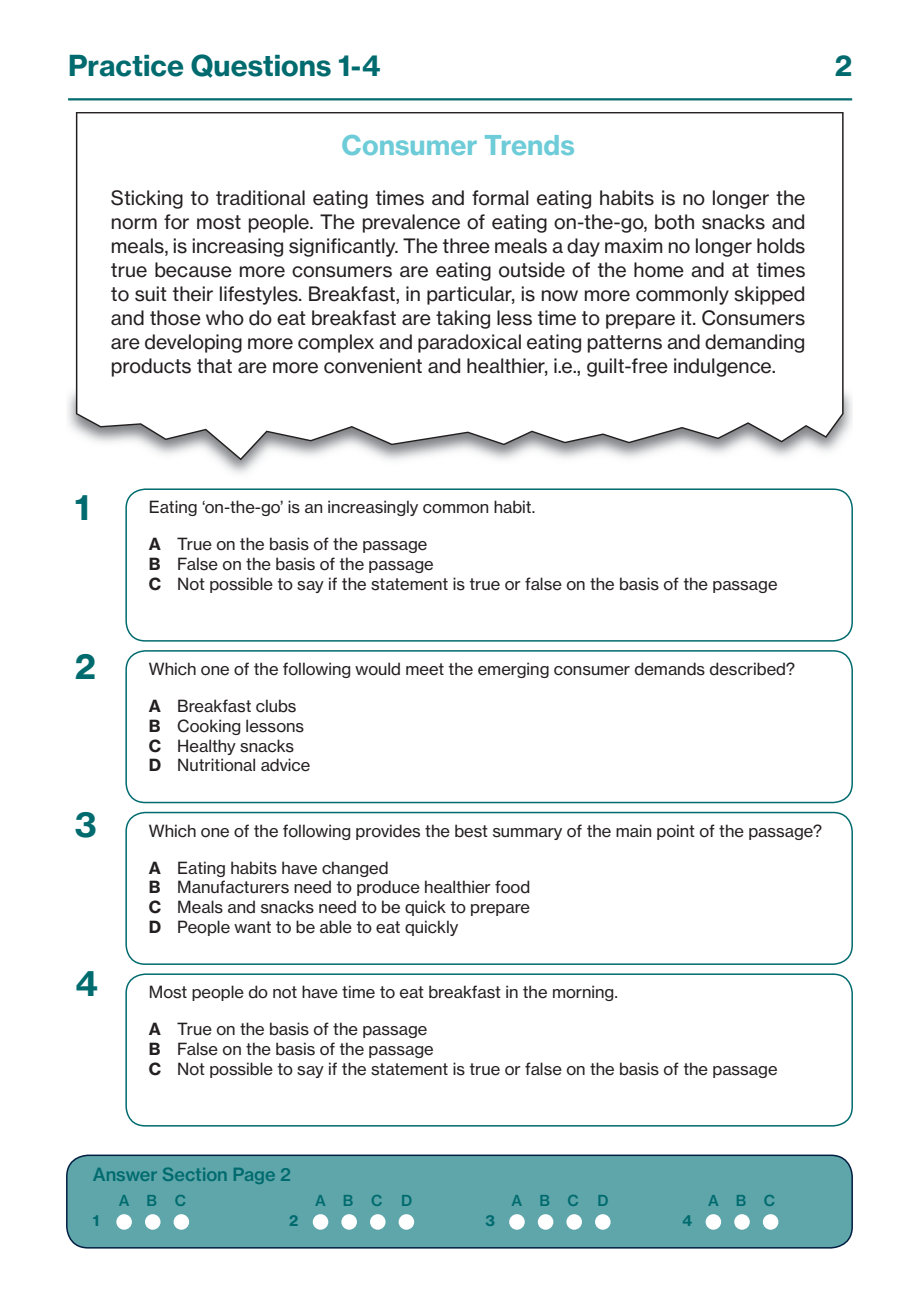
<style>
.page{position:relative;width:919px;height:1289px;background:#fff}
.page>*{position:absolute;margin:0;border:0;box-sizing:border-box;transform-origin:0 0}
.t1{font:34.5px "N Haas Grotesk TX Std 75 Bd";color:#006b6e}
.t2{font:28.5px "N Haas Grotesk TX Std 75 Bd";color:#006b6e}
.t3{font:27px "N Haas Grotesk TX Std 75 Bd";color:#6eccd8}
.t4{font:19.5px/24px "N Haas Grotesk TX Std 55 Rg";color:#231f20;text-align:justify}
.t5{font:18px "N Haas Grotesk TX Std 65 Md";color:#006b6e}
.t6{font:16.5px "N Haas Grotesk TX Std 55 Rg";color:#231f20}
.t7{font:15px "N Haas Grotesk TX Std 65 Md";letter-spacing:1.15em;color:#006b6e}
.t8{font:15px "N Haas Grotesk TX Std 75 Bd";color:#006b6e}
.s1{font-family:"N Haas Grotesk TX Std 75 Bd"}
</style>
<div class="page">
<hr style="left:68px;top:98px;width:784px;height:2px;background:#006b6e">
<div style="left:67px;top:1155px;width:785px;height:92px;background:#5fa6ab;border-radius:21px"></div>
<div style="left:66px;top:1154px;width:786px;height:94px;border:2px solid #001e41;border-radius:21px"></div>
<img style="left:68px;top:347px;width:784px;height:142px">
<svg style="left:76px;top:112px;width:767px;height:348px"></svg>
<div style="left:125px;top:488px;width:727px;height:153px;border:2px solid #006b6e;border-radius:19px"></div>
<div style="left:125px;top:650px;width:727px;height:153px;border:2px solid #006b6e;border-radius:19px"></div>
<div style="left:125px;top:811px;width:727px;height:153px;border:2px solid #006b6e;border-radius:19px"></div>
<div style="left:125px;top:973px;width:727px;height:153px;border:2px solid #006b6e;border-radius:19px"></div>
<div style="left:145px;top:1214px;width:15px;height:15px;background:#fff;border-radius:50%"></div>
<div style="left:116px;top:1214px;width:16px;height:15px;background:#fff;border-radius:50%"></div>
<div style="left:173px;top:1214px;width:16px;height:15px;background:#fff;border-radius:50%"></div>
<div style="left:341px;top:1214px;width:16px;height:15px;background:#fff;border-radius:50%"></div>
<div style="left:313px;top:1214px;width:15px;height:15px;background:#fff;border-radius:50%"></div>
<div style="left:370px;top:1214px;width:15px;height:15px;background:#fff;border-radius:50%"></div>
<div style="left:398px;top:1214px;width:16px;height:15px;background:#fff;border-radius:50%"></div>
<div style="left:537px;top:1214px;width:16px;height:15px;background:#fff;border-radius:50%"></div>
<div style="left:509px;top:1214px;width:15px;height:15px;background:#fff;border-radius:50%"></div>
<div style="left:566px;top:1214px;width:16px;height:15px;background:#fff;border-radius:50%"></div>
<div style="left:595px;top:1214px;width:15px;height:15px;background:#fff;border-radius:50%"></div>
<div style="left:734px;top:1214px;width:15px;height:15px;background:#fff;border-radius:50%"></div>
<div style="left:705px;top:1214px;width:16px;height:15px;background:#fff;border-radius:50%"></div>
<div style="left:762px;top:1214px;width:16px;height:15px;background:#fff;border-radius:50%"></div>
<p class="t2" style="left:68px;top:48px;width:313px">Practice Questions 1-4</p>
<p class="t2" style="left:834px;top:48px;width:19px">2</p>
<p class="t3" style="left:341px;top:128px;width:235px">Consumer Trends</p>
<p class="t4" style="left:111px;top:186px;width:696px">Sticking to traditional eating times and formal eating habits is no longer the norm for most people. The prevalence of eating on-the-go, both snacks and meals, is increasing significantly. The three meals a day maxim no longer holds true because more consumers are eating outside of the home and at times to suit their lifestyles. Breakfast, in particular, is now more commonly skipped and those who do eat breakfast are taking less time to prepare it. Consumers are developing more complex and paradoxical eating patterns and demanding products that are more convenient and healthier, i.e., guilt-free indulgence.</p>
<p class="t1" style="left:75px;top:486px;width:17px">1</p>
<p class="t1" style="left:75px;top:644px;width:23px">2</p>
<p class="t1" style="left:75px;top:802px;width:23px">3</p>
<p class="t1" style="left:75px;top:961px;width:24px">4</p>
<p class="t6" style="left:149px;top:497px;width:388px">Eating ‘on-the-go’ is an increasingly common habit.</p>
<p class="t6" style="left:149px;top:534px;width:280px"><span class="s1">A</span> True on the basis of the passage</p>
<p class="t6" style="left:149px;top:554px;width:286px"><span class="s1">B</span> False on the basis of the passage</p>
<p class="t6" style="left:149px;top:573px;width:630px"><span class="s1">C</span> Not possible to say if the statement is true or false on the basis of the passage</p>
<p class="t6" style="left:149px;top:659px;width:648px">Which one of the following would meet the emerging consumer demands described?</p>
<p class="t6" style="left:149px;top:695px;width:149px"><span class="s1">A</span> Breakfast clubs</p>
<p class="t6" style="left:149px;top:715px;width:157px"><span class="s1">B</span> Cooking lessons</p>
<p class="t6" style="left:149px;top:735px;width:147px"><span class="s1">C</span> Healthy snacks</p>
<p class="t6" style="left:149px;top:755px;width:163px"><span class="s1">D</span> Nutritional advice</p>
<p class="t6" style="left:149px;top:820px;width:674px">Which one of the following provides the best summary of the main point of the passage?</p>
<p class="t6" style="left:149px;top:857px;width:241px"><span class="s1">A</span> Eating habits have changed</p>
<p class="t6" style="left:149px;top:877px;width:383px"><span class="s1">B</span> Manufacturers need to produce healthier food</p>
<p class="t6" style="left:149px;top:897px;width:383px"><span class="s1">C</span> Meals and snacks need to be quick to prepare</p>
<p class="t6" style="left:149px;top:916px;width:311px"><span class="s1">D</span> People want to be able to eat quickly</p>
<p class="t6" style="left:149px;top:982px;width:470px">Most people do not have time to eat breakfast in the morning.</p>
<p class="t6" style="left:149px;top:1019px;width:280px"><span class="s1">A</span> True on the basis of the passage</p>
<p class="t6" style="left:149px;top:1038px;width:286px"><span class="s1">B</span> False on the basis of the passage</p>
<p class="t6" style="left:149px;top:1058px;width:630px"><span class="s1">C</span> Not possible to say if the statement is true or false on the basis of the passage</p>
<p class="t5" style="left:93px;top:1162px;width:200px">Answer Section Page 2</p>
<p class="t7" style="left:119px;top:1191px;width:69px">ABC</p>
<p class="t7" style="left:315px;top:1191px;width:69px">ABC</p>
<p class="t7" style="left:401px;top:1191px;width:13px">D</p>
<p class="t7" style="left:511px;top:1191px;width:69px">ABC</p>
<p class="t7" style="left:597px;top:1191px;width:13px">D</p>
<p class="t7" style="left:708px;top:1191px;width:69px">ABC</p>
<p class="t8" style="left:93px;top:1211px;width:8px">1</p>
<p class="t8" style="left:289px;top:1211px;width:11px">2</p>
<p class="t8" style="left:485px;top:1211px;width:11px">3</p>
<p class="t8" style="left:682px;top:1211px;width:11px">4</p>
</div>
